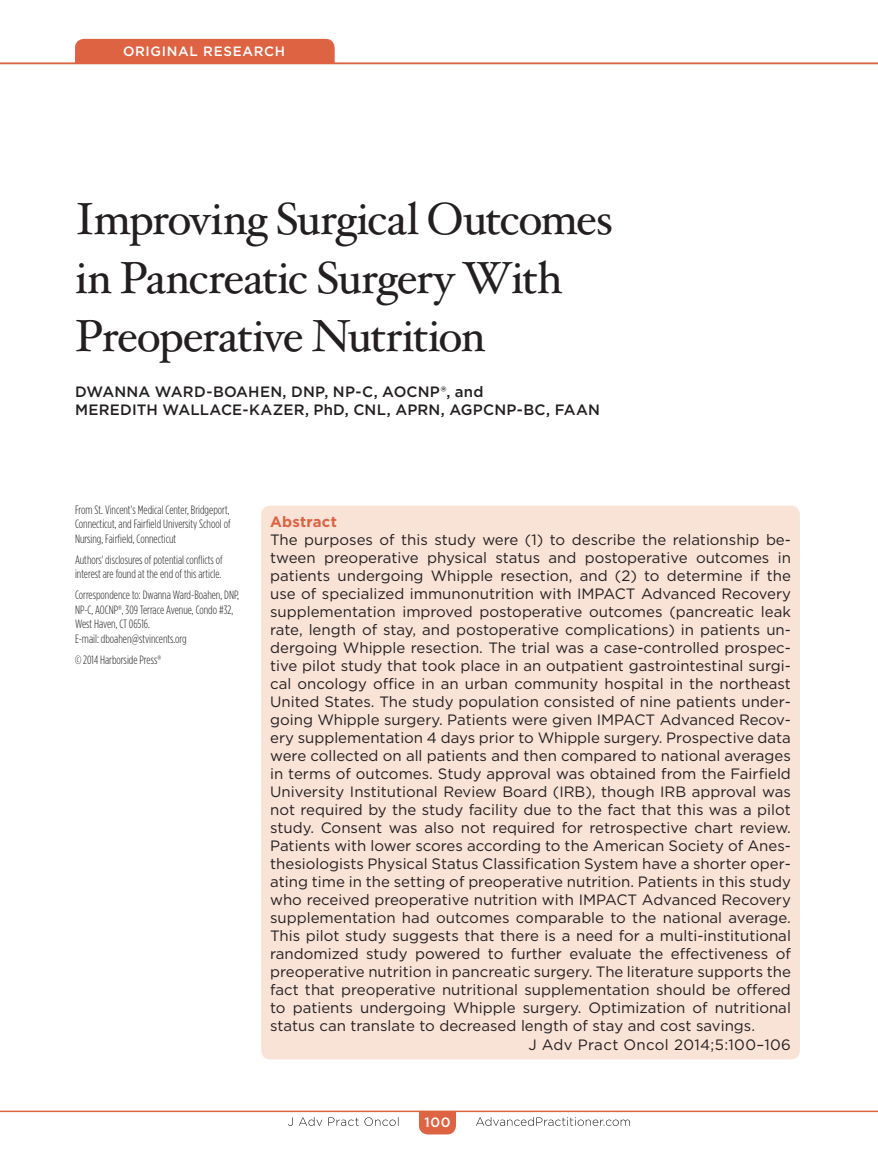
<style>
.page{position:relative;width:878px;height:1175px;background:#fff}
.page>*{position:absolute;margin:0;border:0;box-sizing:border-box;transform-origin:0 0}
.t1{font:45px/58.5px "Hoefler Txt";letter-spacing:-.03em;color:#231f20}
.Abstract{font:15px/18px "Gotham";color:#231f20;text-align:justify}
.t2{font:500 15px/18px "Gotham";letter-spacing:.01em;color:#231f20}
.Abstract-2{font:15px "Gotham";letter-spacing:.025em;color:#231f20}
.Subhead_2{font:700 15px "Gotham";letter-spacing:.01em;color:#dd6343}
.t3{font:500 13.5px "Gotham";letter-spacing:.05em;color:#fff}
.Affiliation{font:300 12px/14.4px "Gotham Condensed";color:#231f20}
</style>
<div class="page">
<hr style="left:0;top:1110px;width:878px;height:2px;background:#dd6343">
<svg style="left:419px;top:1110px;width:37px;height:24px"></svg>
<svg style="left:288px;top:1117px;width:110px;height:9px"></svg>
<svg style="left:476px;top:1117px;width:154px;height:9px"></svg>
<hr style="left:0;top:63px;width:878px;height:1px;background:#dd6343">
<div style="left:75px;top:39px;width:259px;height:24px;background:#dd6343"></div>
<div style="left:261px;top:506px;width:539px;height:553px;background:#f9e3d7;border-radius:9px"></div>
<p class="t3" style="left:123px;top:43px;width:164px">ORIGINAL RESEARCH</p>
<p class="t1" style="left:75px;top:189px;width:539px">Improving Surgical Outcomes in Pancreatic Surgery With<br>Preoperative Nutrition</p>
<p class="t2" style="left:75px;top:382px;width:526px">DWANNA WARD-BOAHEN, DNP, NP-C, AOCNP®, and<br>MEREDITH WALLACE-KAZER, PhD, CNL, APRN, AGPCNP-BC, FAAN</p>
<p class="Affiliation" style="left:75px;top:502px;width:157px;text-align:justify">From St. Vincent’s Medical Center, Bridgeport, Connecticut, and Fairfield University School of Nursing, Fairfield, Connecticut</p>
<p class="Affiliation" style="left:75px;top:552px;width:149px">Authors' disclosures of potential conflicts of interest are found at the end of this article.</p>
<p class="Affiliation" style="left:75px;top:588px;width:165px">Correspondence to: Dwanna Ward-Boahen, DNP, NP-C, AOCNP®, 309 Terrace Avenue, Condo #32, West Haven, CT 06516.<br>E-mail: dboahen@stvincents.org</p>
<p class="Affiliation" style="left:75px;top:652px;width:88px">© 2014 Harborside Press®</p>
<p class="Subhead_2" style="left:270px;top:511px;width:68px">Abstract</p>
<p class="Abstract" style="left:270px;top:530px;width:522px">The purposes of this study were (1) to describe the relationship be&shy;tween preoperative physical status and postoperative outcomes in patients undergoing Whipple resection, and (2) to determine if the use of specialized immunonutrition with IMPACT Advanced Recovery supplementation improved postoperative outcomes (pancreatic leak rate, length of stay, and postoperative complications) in patients un&shy;dergoing Whipple resection. The trial was a case-controlled prospec&shy;tive pilot study that took place in an outpatient gastrointestinal surgi&shy;cal oncology office in an urban community hospital in the northeast United States. The study population consisted of nine patients under&shy;going Whipple surgery. Patients were given IMPACT Advanced Recov&shy;ery supplementation 4 days prior to Whipple surgery. Prospective data were collected on all patients and then compared to national averages in terms of outcomes. Study approval was obtained from the Fairfield University Institutional Review Board (IRB), though IRB approval was not required by the study facility due to the fact that this was a pilot study. Consent was also not required for retrospective chart review.<br>Patients with lower scores according to the American Society of Anes&shy;thesiologists Physical Status Classification System have a shorter oper&shy;ating time in the setting of preoperative nutrition. Patients in this study who received preoperative nutrition with IMPACT Advanced Recovery supplementation had outcomes comparable to the national average.<br>This pilot study suggests that there is a need for a multi-institutional randomized study powered to further evaluate the effectiveness of preoperative nutrition in pancreatic surgery. The literature supports the fact that preoperative nutritional supplementation should be offered to patients undergoing Whipple surgery. Optimization of nutritional status can translate to decreased length of stay and cost savings.</p>
<p class="Abstract-2" style="left:528px;top:1035px;width:264px">J Adv Pract Oncol 2014;5:100–106</p>
<p class="t3" style="left:424px;top:1113px;width:28px">100</p>
</div>
